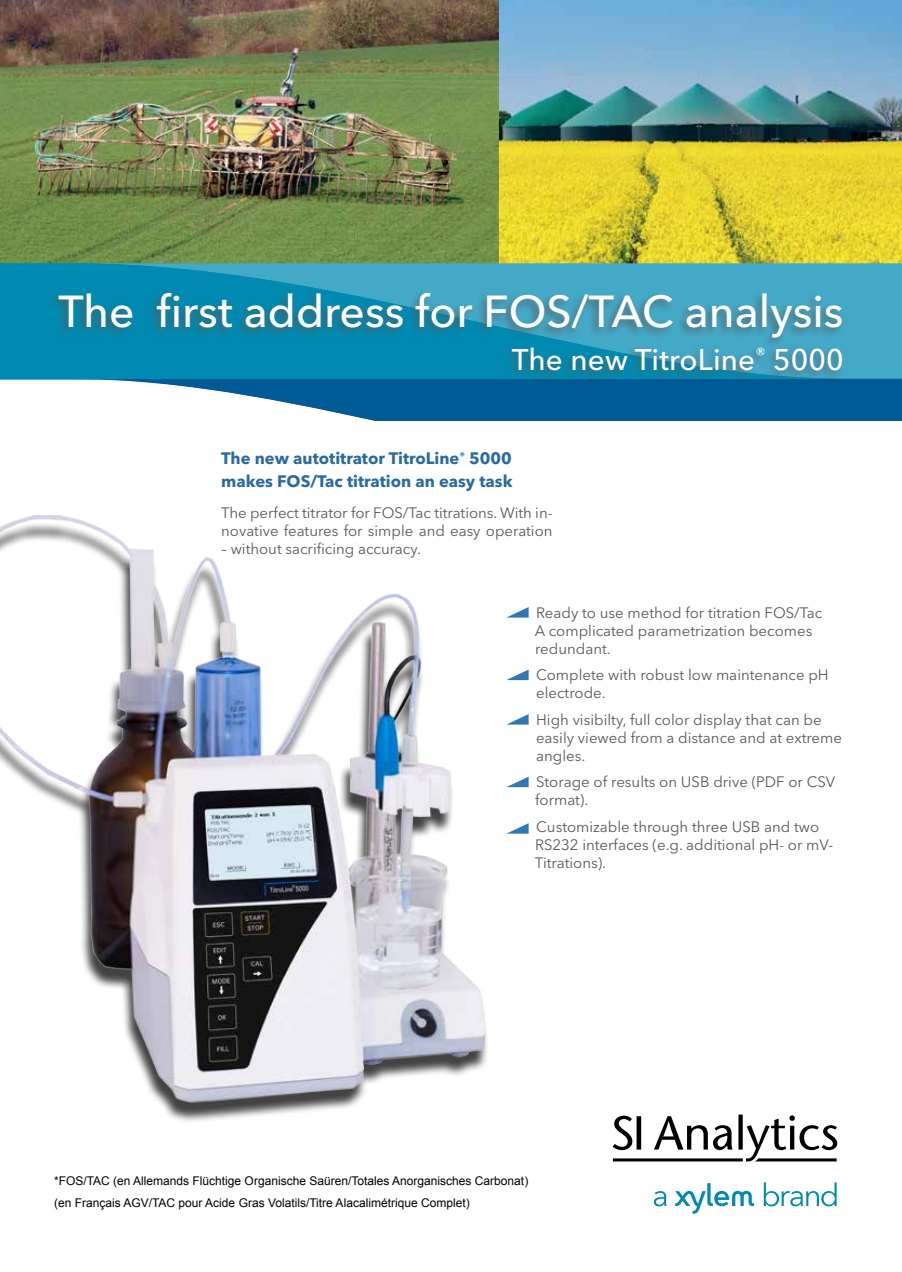
<style>
.page{position:relative;width:902px;height:1272px;background:#fff}
.page>*{position:absolute;margin:0;border:0;box-sizing:border-box;transform-origin:0 0}
.t1{font:500 44.4px "Avenir Next LT Pro";color:#fff}
.t2{font:500 29.55px "Avenir Next LT Pro";letter-spacing:.005em;color:#fff}
.t3{font:700 16.5px/22.5px "Avenir Next LT Pro";color:#296aa0}
.t4{font:15px/18px "Avenir Next LT Pro";color:#58595b}
.t5{font:12px/21.6px "Arial";color:#000}
</style>
<div class="page">
<img style="left:498px;top:0;width:403px;height:263px">
<img style="left:0;top:0;width:498px;height:263px">
<svg style="left:142px;top:379px;width:759px;height:41px"></svg>
<svg style="left:0;top:263px;width:901px;height:116px;background:#2f9ebe"></svg>
<div style="left:48px;top:290px;width:796px;height:92px;background:#58595b;opacity:.75"></div>
<svg style="left:612px;top:1114px;width:225px;height:47px"></svg>
<svg style="left:653px;top:1191px;width:13px;height:15px"></svg>
<svg style="left:763px;top:1182px;width:73px;height:24px"></svg>
<svg style="left:675px;top:1183px;width:79px;height:30px"></svg>
<svg style="left:507px;top:607px;width:21px;height:10px"></svg>
<svg style="left:506px;top:670px;width:22px;height:10px"></svg>
<svg style="left:508px;top:714px;width:20px;height:10px"></svg>
<svg style="left:507px;top:777px;width:21px;height:10px"></svg>
<svg style="left:508px;top:823px;width:20px;height:10px"></svg>
<img style="left:0;top:515px;width:488px;height:603px">
<h1 class="t1" style="left:59px;top:285px;width:786px">The first address for FOS/TAC analysis</h1>
<h2 class="t2" style="left:512px;top:342px;width:333px">The new TitroLine<sup>®</sup> 5000</h2>
<p class="t3" style="left:221px;top:447px;width:293px">The new autotitrator TitroLine<sup>®</sup> 5000 makes FOS/Tac titration an easy task</p>
<p class="t4" style="left:221px;top:503px;width:333px">The perfect titrator for FOS/Tac titrations. With in&shy;novative features for simple and easy operation</p>
<p class="t4" style="left:221px;top:539px;width:201px">– without sacrificing accuracy.</p>
<p class="t4" style="left:534px;top:603px;width:289px">Ready to use method for titration FOS/Tac<br>A complicated parametrization becomes redundant.</p>
<p class="t4" style="left:536px;top:666px;width:294px">Complete with robust low maintenance pH electrode.</p>
<p class="t4" style="left:536px;top:710px;width:307px">High visibilty, full color display that can be easily viewed from a distance and at extreme angles.</p>
<p class="t4" style="left:535px;top:773px;width:301px">Storage of results on USB drive (PDF or CSV format).</p>
<p class="t4" style="left:534px;top:817px;width:300px">Customizable through three USB and two<br>RS232 interfaces (e.g. additional pH- or mV-<br>Titrations).</p>
<p class="t5" style="left:54px;top:1170px;width:475px">*FOS/TAC (en Allemands Flüchtige Organische Saüren/Totales Anorganisches Carbonat) (en Français AGV/TAC pour Acide Gras Volatils/Titre Alacalimétrique Complet)</p>
</div>
